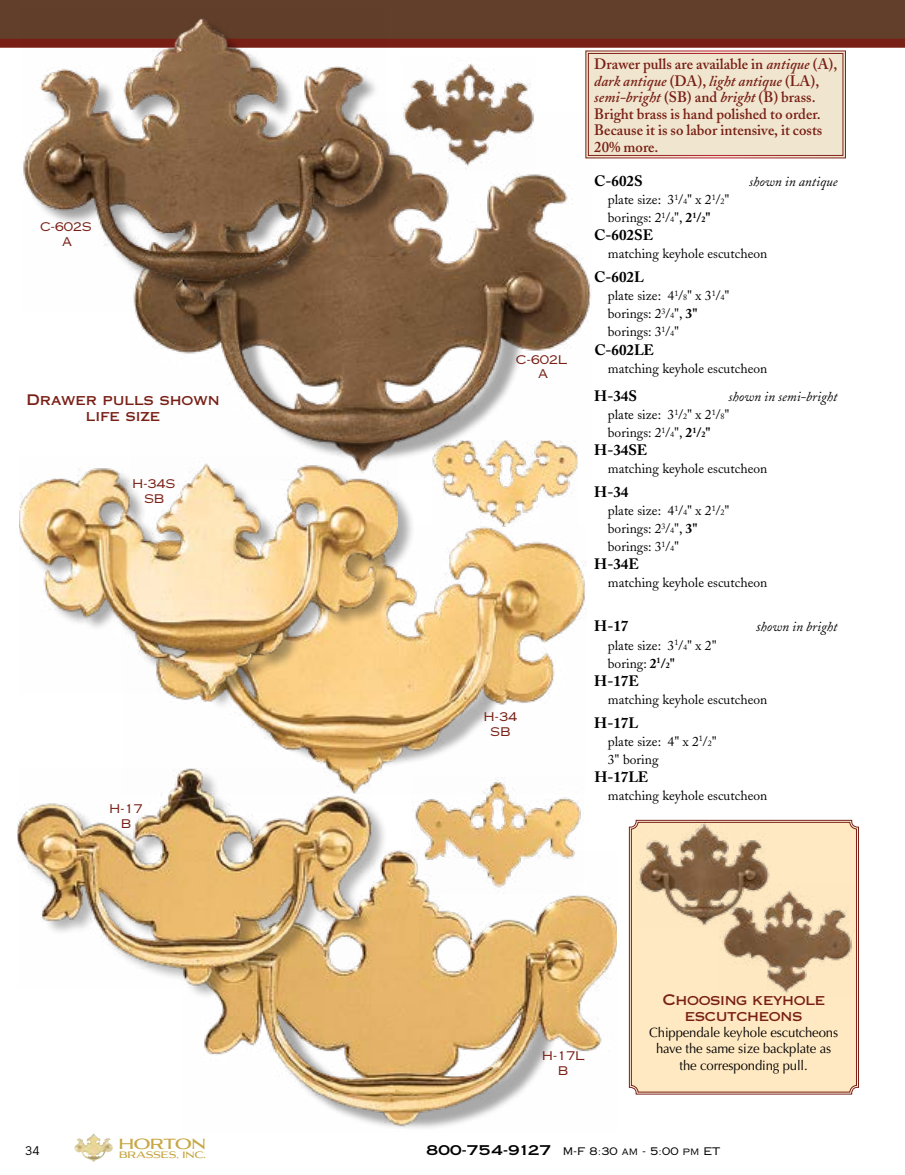
<style>
.page{position:relative;width:905px;height:1175px;background:#fff}
.page>*{position:absolute;margin:0;border:0;box-sizing:border-box;transform-origin:0 0}
.t1{font:600 15px/16.5px "Adobe Caslon";color:#792016}
.t2{font:700 15px "Adobe Caslon";color:#000}
.t3{font:14.7px/16.5px "Copperplate Thirty One AB";letter-spacing:-.025em;color:#792016;text-align:center}
.t4{font:14.7px/16.5px "Copperplate Thirty One AB";letter-spacing:-.005em;color:#792016;text-align:center}
.t5{font:500 14.25px "Aviano Flare";letter-spacing:-.05em;color:#c7a643;scale:.95 1}
.t6{font:13.5px/18px "Adobe Caslon";color:#000}
.t7{font:13.5px/16.2px "Optima LT Std";letter-spacing:-.01em;color:#000;text-align:center}
.t8{font:italic 13.5px "Adobe Caslon";color:#000}
.t9{font:12px/14.4px "Copperplate Thirty Two AB";letter-spacing:-.025em;color:#792016;text-align:center}
.t10{font:12px "Copperplate Twenty Nine AB";color:#000}
.t11{font:10.5px "Copperplate Thirty Two AB";letter-spacing:-.005em;color:#000}
.t12{font:500 9px "Aviano Flare";letter-spacing:-.01em;color:#c7a643;scale:.95 1}
.s1{font-style:italic}
.s2{font-size:8.1px}
.s3{font-weight:700}
.s4{font-weight:700;font-size:8.1px}
.s5{font-size:15px}
.s6{font-family:"Copperplate Thirty One AB";font-size:13.5px}
</style>
<div class="page">
<div style="left:0;top:0;width:904px;height:44px;background:#613f2a"></div>
<div style="left:0;top:39px;width:904px;height:9px;background:#792016"></div>
<div style="left:585px;top:50px;width:261px;height:108px;background:#f0e6cf"></div>
<div style="left:588px;top:53px;width:255px;height:103px;border:1px solid #fff"></div>
<img style="left:415px;top:793px;width:166px;height:57px">
<img style="left:241px;top:526px;width:345px;height:267px">
<div style="left:21px;top:467px;width:395px;height:243px;background:#000;opacity:.33"></div>
<img style="left:20px;top:467px;width:377px;height:226px">
<img style="left:204px;top:850px;width:412px;height:278px">
<div style="left:19px;top:770px;width:369px;height:229px;background:#000;opacity:.28"></div>
<img style="left:18px;top:768px;width:354px;height:219px">
<img style="left:442px;top:479px;width:130px;height:47px">
<svg style="left:628px;top:819px;width:231px;height:276px;background:#fae2bd"></svg>
<div style="left:631px;top:822px;width:226px;height:270px;border:1px solid #792016;border-radius:7px"></div>
<img style="left:719px;top:884px;width:135px;height:112px">
<img style="left:636px;top:820px;width:134px;height:108px">
<img style="left:402px;top:63px;width:131px;height:49px">
<img style="left:131px;top:112px;width:460px;height:367px">
<div style="left:228px;top:299px;width:302px;height:163px;background:#000;opacity:.34"></div>
<img style="left:219px;top:297px;width:285px;height:147px">
<div style="left:27px;top:20px;width:373px;height:297px;background:#000;opacity:.37"></div>
<img style="left:21px;top:18px;width:363px;height:293px">
<img style="left:74px;top:1133px;width:39px;height:29px">
<p class="t9" style="left:40px;top:220px;width:53px">C-602S<br>A</p>
<p class="t4" style="left:26px;top:391px;width:195px">Drawer pulls shown life size</p>
<p class="t9" style="left:132px;top:477px;width:45px">H-34S<br>SB</p>
<p class="t9" style="left:109px;top:801px;width:35px">H-17<br>B</p>
<p class="t9" style="left:516px;top:352px;width:53px">C-602L<br>A</p>
<p class="t9" style="left:483px;top:709px;width:35px">H-34<br>SB</p>
<p class="t1" style="left:594px;top:56px;width:244px">Drawer pulls are available in <span class="s1">antique</span> (A), <span class="s1">dark antique</span> (DA), <span class="s1">light antique</span> (LA), <span class="s1">semi-bright</span> (SB) and <span class="s1">bright</span> (B) brass.<br>Bright brass is hand polished to order.<br>Because it is so labor intensive, it costs 20% more.</p>
<p class="t2" style="left:594px;top:172px;width:50px">C-602S</p>
<p class="t8" style="left:749px;top:174px;width:90px">shown in antique</p>
<p class="t6" style="left:607px;top:191px;width:123px">plate size: 3<sup>1</sup>/<span class="s2">4</span>" x 2<sup>1</sup>/<span class="s2">2</span>" borings: 2<sup>1</sup>/<span class="s2">4</span>", <span class="s3">2</span><sup>1</sup><span class="s3">/</span><span class="s4">2</span><span class="s3">"</span></p>
<p class="t2" style="left:594px;top:226px;width:60px">C-602SE</p>
<p class="t6" style="left:608px;top:245px;width:161px">matching keyhole escutcheon</p>
<p class="t2" style="left:594px;top:268px;width:51px">C-602L</p>
<p class="t6" style="left:607px;top:287px;width:123px">plate size: 4<sup>1</sup>/<span class="s2">8</span>" x 3<sup>1</sup>/<span class="s2">4</span>" borings: 2<sup>3</sup>/<span class="s2">4</span>", <span class="s3">3" </span>borings: 3<sup>1</sup>/<span class="s2">4</span>"</p>
<p class="t2" style="left:594px;top:340px;width:61px">C-602LE</p>
<p class="t6" style="left:608px;top:359px;width:161px">matching keyhole escutcheon</p>
<p class="t2" style="left:594px;top:387px;width:44px">H-34S</p>
<p class="t6" style="left:607px;top:387px;width:231px;text-indent:121px"><span class="s1">shown in semi-bright </span>plate size: 3<sup>1</sup>/<span class="s2">2</span>" x 2<sup>1</sup>/<span class="s2">8</span>"<br>borings: 2<sup>1</sup>/<span class="s2">4</span>", <span class="s3">2</span><sup>1</sup><span class="s3">/</span><span class="s4">2</span><span class="s3">"</span></p>
<p class="t2" style="left:594px;top:441px;width:55px">H-34SE</p>
<p class="t6" style="left:608px;top:459px;width:161px">matching keyhole escutcheon</p>
<p class="t2" style="left:594px;top:483px;width:36px">H-34</p>
<p class="t6" style="left:607px;top:501px;width:123px">plate size: 4<sup>1</sup>/<span class="s2">4</span>" x 2<sup>1</sup>/<span class="s2">2</span>" borings: 2<sup>3</sup>/<span class="s2">4</span>", <span class="s3">3" </span>borings: 3<sup>1</sup>/<span class="s2">4</span>"</p>
<p class="t2" style="left:594px;top:555px;width:46px">H-34E</p>
<p class="t6" style="left:608px;top:573px;width:161px">matching keyhole escutcheon</p>
<p class="t2" style="left:594px;top:617px;width:36px">H-17</p>
<p class="t8" style="left:756px;top:619px;width:83px"><span class="s5">s</span>hown in bright</p>
<p class="t6" style="left:607px;top:636px;width:110px">plate size: 3<sup>1</sup>/<span class="s2">4</span>" x 2" boring: <span class="s3">2</span><sup>1</sup><span class="s3">/</span><span class="s4">2</span><span class="s3">"</span></p>
<p class="t2" style="left:594px;top:671px;width:46px">H-17E</p>
<p class="t6" style="left:608px;top:690px;width:161px">matching keyhole escutcheon</p>
<p class="t2" style="left:594px;top:713px;width:45px">H-17L</p>
<p class="t6" style="left:607px;top:732px;width:110px">plate size: 4" x 2<sup>1</sup>/<span class="s2">2</span>"<br>3" boring</p>
<p class="t2" style="left:594px;top:767px;width:55px">H-17LE</p>
<p class="t6" style="left:608px;top:786px;width:161px">matching keyhole escutcheon</p>
<p class="t9" style="left:541px;top:1048px;width:44px">H-17L<br>B</p>
<p class="t3" style="left:662px;top:991px;width:164px">Choosing keyhole escutcheons</p>
<p class="t7" style="left:649px;top:1024px;width:190px">Chippendale keyhole escutcheons have the same size backplate as the corresponding pull.</p>
<p class="t5" style="left:119px;top:1135px;width:93px">HORTON</p>
<p class="t10" style="left:25px;top:1143px;width:16px">34</p>
<p class="t12" style="left:119px;top:1149px;width:93px">BRASSES, INC.</p>
<p class="t11" style="left:426px;top:1144px;width:295px"><span class="s6">800-754-9127</span> M-F 8:30 am - 5:00 pm ET</p>
</div>
